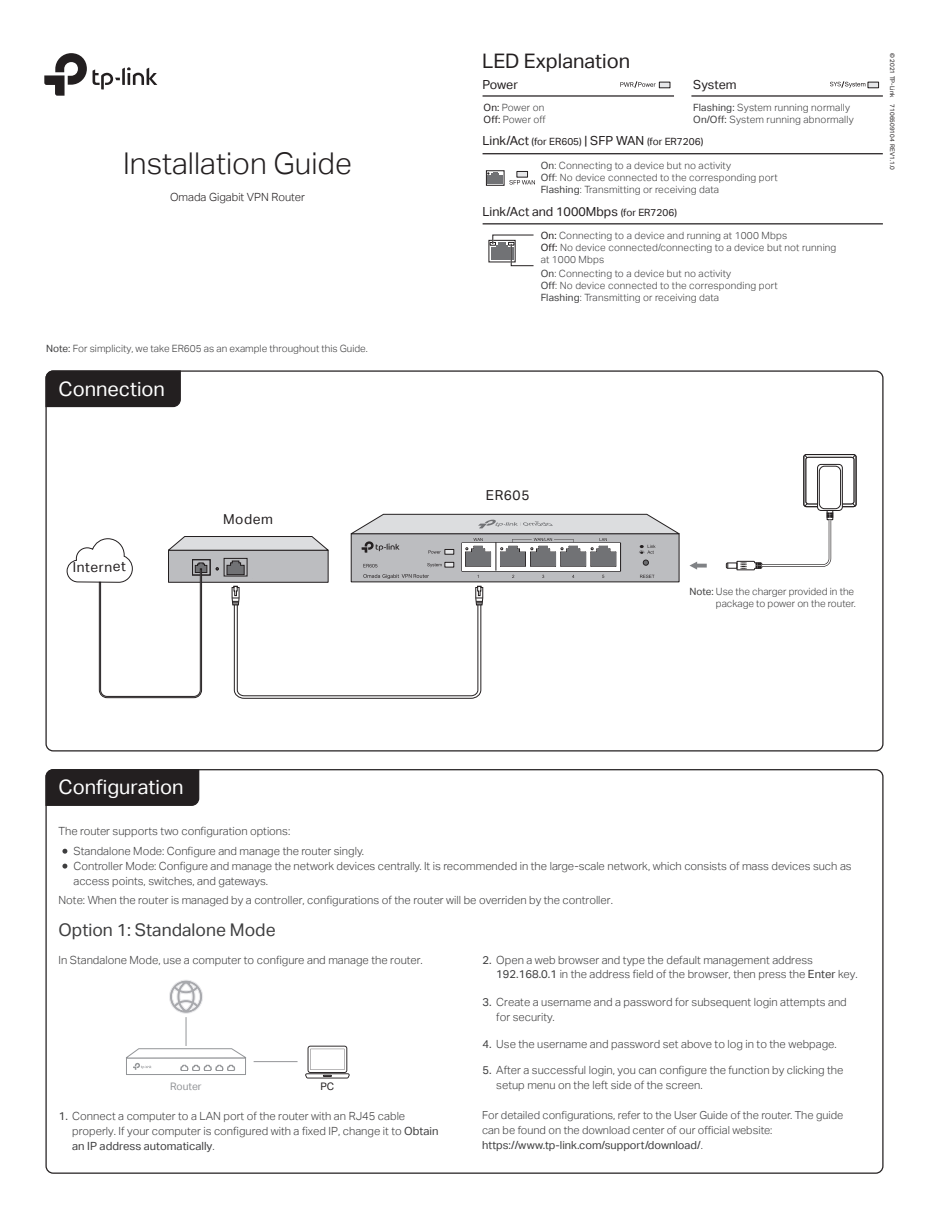
<style>
.page{position:relative;width:929px;height:1226px;background:#fff}
.page>*{position:absolute;margin:0;border:0;box-sizing:border-box;transform-origin:0 0}
.t1{font:30px "TP Link Aktiv Light";color:#231f20}
.t2{font:20px "TP Link Aktiv Regular";color:#fff}
.t3{font:20px "TP Link Aktiv Regular";color:#231f20}
.t4{font:17.5px "TP Link Aktiv Regular";color:#3e3e3f}
.t5{font:13.75px "TP Link Aktiv Regular";letter-spacing:.04em;color:#231f20}
.t6{font:12.5px "TP Link Aktiv Regular";color:#231f20}
.t7{font:11.25px/15px "TP Link Aktiv Light";color:#3e3e3f}
.t8{font:11.25px "TP Link Aktiv Regular";color:#3e3e3f}
.t9{font:11.25px "TP Link Aktiv Light";color:#231f20}
.t10{font:11px/14.8px "TP Link Aktiv Light";color:#3e3e3f}
.t11{font:11px "TP Link Aktiv Regular";color:#3e3e3f}
.t12{font:10.38px "TP Link Aktiv Regular";color:#939598}
.t13{font:10.38px "TP Link Aktiv Regular";color:#231f20}
.t14{font:10px/12px "TP Link Aktiv Light";letter-spacing:.015em;color:#3e3e3f}
.t15{font:10px "TP Link Aktiv Regular";color:#231f20}
.t16{font:6.25px "TP Link Aktiv Regular";color:#231f20}
.s1{font-family:"TP Link Aktiv Regular"}
.s2{font-family:"TP Link Aktiv Regular";color:#231f20}
.s3{font-size:12.5px}
.s4{font-size:10px}
.s5{font-family:"TP Link Aktiv Light"}
</style>
<div class="page">
<div style="left:47px;top:372px;width:134px;height:36px;background:#231f20"></div>
<svg style="left:44px;top:53px;width:113px;height:43px"></svg>
<div style="left:47px;top:771px;width:153px;height:35px;background:#231f20"></div>
<svg style="left:803px;top:454px;width:53px;height:53px"></svg>
<div style="left:817px;top:464px;width:25px;height:46px;background:#fff;border-radius:4px"></div>
<div style="left:817px;top:464px;width:25px;height:47px;border:1px solid #231f20;border-radius:4px"></div>
<div style="left:819px;top:466px;width:21px;height:43px;border:1px solid #231f20;border-radius:5px"></div>
<div style="left:826px;top:510px;width:7px;height:10px;border:1px solid #231f20"></div>
<svg style="left:725px;top:513px;width:107px;height:57px"></svg>
<svg style="left:689px;top:562px;width:17px;height:8px"></svg>
<hr style="left:482px;top:95px;width:192px;height:2px;background:#231f20">
<svg style="left:659px;top:82px;width:11px;height:6px"></svg>
<hr style="left:691px;top:95px;width:191px;height:2px;background:#231f20">
<svg style="left:867px;top:82px;width:11px;height:6px"></svg>
<hr style="left:482px;top:223px;width:400px;height:1px;background:#231f20">
<svg style="left:62px;top:849px;width:5px;height:5px"></svg>
<svg style="left:62px;top:864px;width:5px;height:5px"></svg>
<svg style="left:830px;top:81px;width:35px;height:7px"></svg>
<svg style="left:620px;top:81px;width:35px;height:7px"></svg>
<hr style="left:253px;top:1061px;width:44px;height:1px;background:#939598">
<div style="left:126px;top:1057px;width:120px;height:18px;background:#fff;border:1px solid #939598"></div>
<svg style="left:126px;top:980px;width:120px;height:91px"></svg>
<svg style="left:305px;top:1046px;width:45px;height:32px"></svg>
<div style="left:487px;top:176px;width:16px;height:8px;background:#717275"></div>
<svg style="left:488px;top:173px;width:11px;height:3px"></svg>
<svg style="left:516px;top:171px;width:11px;height:6px"></svg>
<svg style="left:509px;top:180px;width:26px;height:5px"></svg>
<hr style="left:482px;top:153px;width:400px;height:1px;background:#231f20">
<svg style="left:490px;top:234px;width:44px;height:33px"></svg>
<svg style="left:66px;top:513px;width:614px;height:186px"></svg>
<h1 class="t1" style="left:123px;top:146px;width:230px">Installation Guide</h1>
<p class="t9" style="left:170px;top:191px;width:136px">Omada Gigabit VPN Router</p>
<p class="t14" style="left:46px;top:342px;width:323px"><span class="s1">Note:</span> For simplicity, we take ER605 as an example throughout this Guide.</p>
<h2 class="t2" style="left:58px;top:377px;width:108px">Connection</h2>
<p class="t5" style="left:73px;top:559px;width:55px">Internet</p>
<p class="t5" style="left:223px;top:511px;width:51px">Modem</p>
<h2 class="t3" style="left:482px;top:49px;width:150px">LED Explanation</h2>
<p class="t6" style="left:482px;top:77px;width:37px">Power</p>
<p class="t14" style="left:483px;top:102px;width:64px"><span class="s2">On:</span> Power on<br><span class="s2">Off:</span> Power off</p>
<p class="t6" style="left:693px;top:77px;width:45px">System</p>
<p class="t14" style="left:693px;top:102px;width:162px"><span class="s1">Flashing:</span> System running normally<br><span class="s1">On/Off:</span> System running abnormally</p>
<p class="t15" style="left:482px;top:136px;width:222px"><span class="s3">Link/Act</span> (for ER605) <span class="s3">| SFP WAN</span> (for ER7206)</p>
<p class="t14" style="left:540px;top:159px;width:239px"><span class="s1">On</span>: Connecting to a device but no activity<br><span class="s1">Off</span>: No device connected to the corresponding port<br><span class="s1">Flashing</span>: Transmitting or receiving data</p>
<p class="t6" style="left:482px;top:204px;width:196px">Link/Act and 1000Mbps <span class="s4">(for ER7206)</span></p>
<p class="t14" style="left:540px;top:230px;width:297px"><span class="s2">On:</span> Connecting to a device and running at 1000 Mbps<br><span class="s2">Off:</span> No device connected/connecting to a device but not running at 1000 Mbps</p>
<p class="t14" style="left:540px;top:267px;width:239px"><span class="s1">On</span>: Connecting to a device but no activity<br><span class="s1">Off</span>: No device connected to the corresponding port<br><span class="s1">Flashing</span>: Transmitting or receiving data</p>
<p class="t16" style="left:896px;top:53px;width:118px;rotate:90deg">© 2021 TP-Link 7106509104 REV1.1.0</p>
<p class="t5" style="left:486px;top:487px;width:45px">ER605</p>
<p class="t14" style="left:689px;top:585px;width:168px;line-height:12.5px;text-align:right"><span class="s1">Note:</span> Use the charger provided in the package to power on the router.</p>
<h2 class="t2" style="left:58px;top:776px;width:126px">Configuration</h2>
<p class="t7" style="left:73px;top:821px;width:292px;line-height:19.8px;text-indent:-15px">The router supports two configuration options:<br>Standalone Mode: Configure and manage the router singly.</p>
<p class="t7" style="left:73px;top:858px;width:779px">Controller Mode: Configure and manage the network devices centrally. It is recommended in the large-scale network, which consists of mass devices such as access points, switches, and gateways.</p>
<p class="t7" style="left:58px;top:893px;width:556px">Note: When the router is managed by a controller, configurations of the router will be overriden by the controller.</p>
<h3 class="t4" style="left:58px;top:920px;width:219px">Option 1: Standalone Mode</h3>
<p class="t7" style="left:58px;top:952px;width:366px">In Standalone Mode, use a computer to configure and manage the router.</p>
<p class="t12" style="left:170px;top:1080px;width:33px">Router</p>
<p class="t13" style="left:320px;top:1080px;width:15px">PC</p>
<p class="t7" style="left:72px;top:1108px;width:368px;text-indent:-14px"><span class="s1">1.</span> Connect a computer to a LAN port of the router with an RJ45 cable properly. If your computer is configured with a fixed IP, change it to <span class="s1">Obtain</span></p>
<p class="t8" style="left:72px;top:1139px;width:144px">an IP address automatically<span class="s5">.</span></p>
<p class="t7" style="left:496px;top:952px;width:363px;text-indent:-14px"><span class="s1">2.</span> Open a web browser and type the default management address<br><span class="s1">192.168.0.1</span> in the address field of the browser, then press the <span class="s1">Enter</span> key.</p>
<p class="t7" style="left:496px;top:994px;width:352px;text-indent:-14px"><span class="s1">3.</span> Create a username and a password for subsequent login attempts and for security.</p>
<p class="t7" style="left:482px;top:1037px;width:356px"><span class="s1">4.</span> Use the username and password set above to log in to the webpage.</p>
<p class="t7" style="left:496px;top:1063px;width:348px;text-indent:-14px"><span class="s1">5.</span> After a successful login, you can configure the function by clicking the setup menu on the left side of the screen.</p>
<p class="t10" style="left:482px;top:1108px;width:362px">For detailed configurations, refer to the User Guide of the router. The guide can be found on the download center of our official website:</p>
<p class="t11" style="left:482px;top:1139px;width:222px">https://www.tp-link.com/support/download/<span class="s5">.</span></p>
</div>
